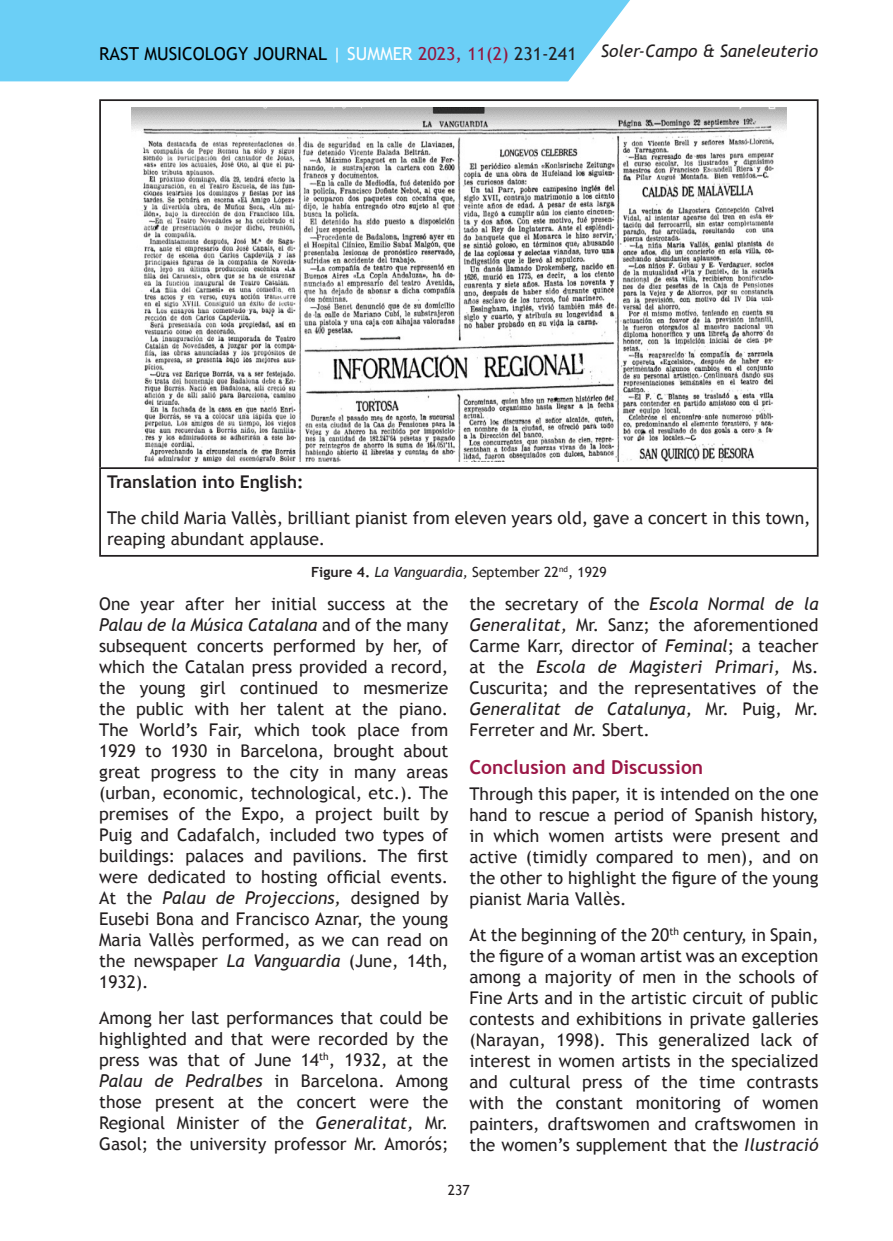
<style>
.page{position:relative;width:893px;height:1241px;background:#fff}
.page>*{position:absolute;margin:0;border:0;box-sizing:border-box;transform-origin:0 0}
.Metin_-_Başlık_1{font:700 19.25px "Trebuchet MS";color:#9b1746}
.t1{font:17.85px "Trebuchet MS";color:#000}
.Metin_-_Gövde{font:17.5px/21px "Trebuchet MS";color:#231f20;text-align:justify}
.Metin_-_Gövde-2{font:700 17.5px "Trebuchet MS";color:#231f20}
.t2{font:italic 17.15px "Trebuchet MS";color:#231f20}
.Örnek{font:14px "Trebuchet MS";color:#231f20}
.s1{color:#fff}
.s2{color:#94163d}
.s3{color:#231f20}
.s4{font-weight:700}
.s5{font-style:italic}
</style>
<div class="page">
<div style="left:0;top:0;width:630px;height:81px;background:#6bcff6"></div>
<hr style="left:99px;top:99px;width:720px;height:2px;background:#231f20">
<hr style="left:99px;top:101px;width:2px;height:366px;background:#231f20">
<hr style="left:817px;top:101px;width:2px;height:366px;background:#231f20">
<hr style="left:99px;top:467px;width:720px;height:2px;background:#231f20">
<hr style="left:99px;top:469px;width:2px;height:86px;background:#231f20">
<hr style="left:817px;top:469px;width:2px;height:86px;background:#231f20">
<hr style="left:99px;top:555px;width:720px;height:1px;background:#231f20">
<img style="left:131px;top:107px;width:655px;height:354px">
<p class="t1" style="left:99px;top:43px;width:479px">RAST MUSICOLOGY JOURNAL <span class="s1">| SUMMER</span> <span class="s2">2023, 11(2)</span> <span class="s3">231-241</span></p>
<p class="t2" style="left:601px;top:41px;width:219px">Soler-Campo &amp; Saneleuterio</p>
<p class="Metin_-_Gövde-2" style="left:107px;top:471px;width:198px">Translation into English:</p>
<p class="Metin_-_Gövde" style="left:107px;top:507px;width:705px">The child Maria Vallès, brilliant pianist from eleven years old, gave a concert in this town, reaping abundant applause.</p>
<p class="Örnek" style="left:311px;top:563px;width:297px"><span class="s4">Figure 4.</span> <span class="s5">La Vanguardia,</span> September 22<sup>nd</sup>, 1929</p>
<p class="Metin_-_Gövde" style="left:99px;top:593px;width:351px">One year after her initial success at the <span class="s5">Palau de la Música Catalana</span> and of the many subsequent concerts performed by her, of which the Catalan press provided a record, the young girl continued to mesmerize the public with her talent at the piano.<br>The World’s Fair, which took place from 1929 to 1930 in Barcelona, brought about great progress to the city in many areas (urban, economic, technological, etc.). The premises of the Expo, a project built by Puig and Cadafalch, included two types of buildings: palaces and pavilions. The first were dedicated to hosting official events.<br>At the <span class="s5">Palau de Projeccions,</span> designed by Eusebi Bona and Francisco Aznar, the young Maria Vallès performed, as we can read on the newspaper <span class="s5">La Vanguardia</span> (June, 14th, 1932).</p>
<p class="Metin_-_Gövde" style="left:99px;top:1007px;width:351px">Among her last performances that could be highlighted and that were recorded by the press was that of June 14<sup>th</sup>, 1932, at the <span class="s5">Palau de Pedralbes</span> in Barcelona. Among those present at the concert were the Regional Minister of the <span class="s5">Generalitat,</span> Mr.<br>Gasol; the university professor Mr. Amorós;</p>
<p class="Metin_-_Gövde" style="left:469px;top:593px;width:351px">the secretary of the <span class="s5">Escola Normal de la Generalitat,</span> Mr. Sanz; the aforementioned Carme Karr, director of <span class="s5">Feminal</span>; a teacher at the <span class="s5">Escola de Magisteri Primari,</span> Ms.<br>Cuscurita; and the representatives of the <span class="s5">Generalitat de Catalunya,</span> Mr. Puig, Mr.<br>Ferreter and Mr. Sbert.</p>
<p class="Metin_-_Başlık_1" style="left:469px;top:754px;width:235px">Conclusion and Discussion</p>
<p class="Metin_-_Gövde" style="left:469px;top:783px;width:351px">Through this paper, it is intended on the one hand to rescue a period of Spanish history, in which women artists were present and active (timidly compared to men), and on the other to highlight the figure of the young pianist Maria Vallès.</p>
<p class="Metin_-_Gövde" style="left:469px;top:924px;width:351px">At the beginning of the 20<sup>th</sup> century, in Spain, the figure of a woman artist was an exception among a majority of men in the schools of Fine Arts and in the artistic circuit of public contests and exhibitions in private galleries (Narayan, 1998). This generalized lack of interest in women artists in the specialized and cultural press of the time contrasts with the constant monitoring of women painters, draftswomen and craftswomen in the women’s supplement that the <span class="s5">Ilustració</span></p>
<p class="Örnek" style="left:448px;top:1181px;width:24px">237</p>
</div>
